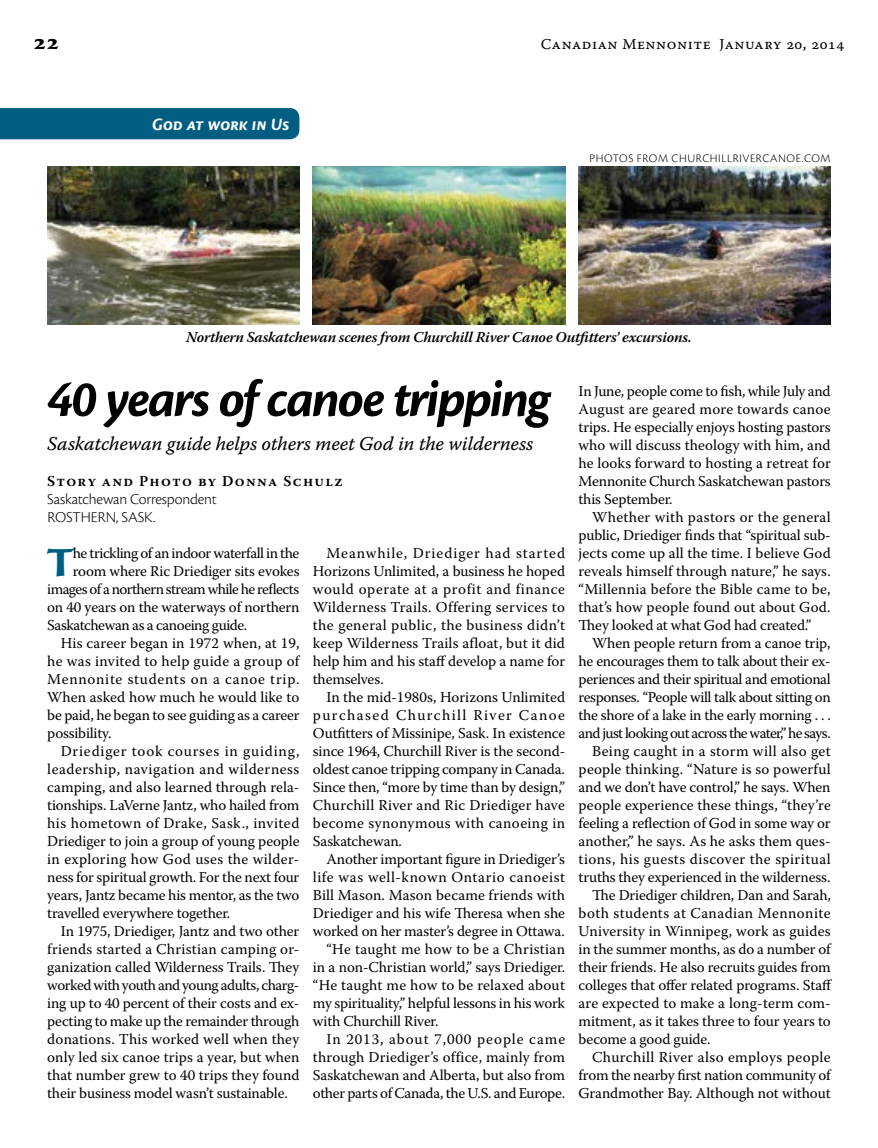
<style>
.page{position:relative;width:878px;height:1148px;background:#fff}
.page>*{position:absolute;margin:0;border:0;box-sizing:border-box;transform-origin:0 0}
.t1{font:italic 700 54px "Cronos Pro";letter-spacing:-.04em;color:#000}
.t2{font:700 40.65px "Sava Pro";color:#005e83}
.t3{font:700 21px "Sava Pro";color:#000}
.t4{font:19.5px "Warnock Pro It Capt";letter-spacing:-.015em;color:#000}
.t5{font:italic 700 18px "Cronos Pro";letter-spacing:-.005em;color:#fff}
.t6{font:300 15.75px/18px "Cronos Pro";letter-spacing:-.01em;color:#000}
.t7{font:15px/18px "Warnock Pro";letter-spacing:-.005em;color:#000;text-align:justify}
.t8{font:15px "Warnock Pro";letter-spacing:.015em;color:#000}
.t9{font:15px "Warnock Pro";letter-spacing:-.03em;color:#000}
.t10{font:15px "Warnock Pro";letter-spacing:.03em;color:#000}
.t11{font:15px "Warnock Pro";letter-spacing:.025em;color:#000}
.t12{font:15px "Warnock Pro";letter-spacing:-.04em;color:#000}
.t13{font:15px "Warnock Pro";letter-spacing:-.025em;color:#000}
.t14{font:italic 600 15px "Warnock Pro";letter-spacing:-.015em;color:#000}
.t15{font:15px "Warnock Pro";letter-spacing:.035em;color:#000}
.t16{font:15px "Warnock Pro";letter-spacing:.05em;color:#000}
.t17{font:15px "Warnock Pro";letter-spacing:.02em;color:#000}
.t18{font:15px "Warnock Pro Capt";letter-spacing:.035em;color:#000}
.t19{font:15px "Warnock Pro";letter-spacing:.06em;color:#000}
.t20{font:600 15px "Warnock Pro";letter-spacing:.09em;color:#000}
.t21{font:300 12px "Cronos Pro";letter-spacing:.05em;color:#000}
</style>
<div class="page">
<div style="left:0;top:108px;width:299px;height:31px;background:#005e83"></div>
<img style="left:47px;top:166px;width:252px;height:158px">
<img style="left:578px;top:166px;width:252px;height:158px">
<img style="left:313px;top:166px;width:252px;height:158px">
<h3 class="t3" style="left:34px;top:28px;width:27px">22</h3>
<p class="t18" style="left:541px;top:35px;width:305px">Canadian Mennonite January 20, 2014</p>
<p class="t5" style="left:152px;top:114px;width:139px">God at work in Us</p>
<p class="t21" style="left:589px;top:151px;width:242px">PHOTOS FROM CHURCHILLRIVERCANOE.COM</p>
<p class="t14" style="left:186px;top:328px;width:507px">Northern Saskatchewan scenes from Churchill River Canoe Outfitters’ excursions.</p>
<h1 class="t1" style="left:47px;top:368px;width:504px">40 years of canoe tripping</h1>
<h3 class="t4" style="left:47px;top:432px;width:487px">Saskatchewan guide helps others meet God in the wilderness</h3>
<p class="t20" style="left:47px;top:472px;width:297px">Story and Photo by Donna Schulz</p>
<p class="t6" style="left:47px;top:490px;width:171px">Saskatchewan Correspondent<br>ROSTHERN, SASK.</p>
<h2 class="t2" style="left:47px;top:535px;width:28px">T</h2>
<p class="t9" style="left:73px;top:544px;width:228px">he trickling of an indoor waterfall in the</p>
<p class="t7" style="left:313px;top:544px;width:254px;text-indent:14px">Meanwhile, Driediger had started Horizons Unlimited, a business he hoped would operate at a profit and finance Wilderness Trails. Offering services to the general public, the business didn’t keep Wilderness Trails afloat, but it did help him and his staff develop a name for themselves.</p>
<p class="t7" style="left:313px;top:688px;width:254px;text-indent:14px">In the mid-1980s, Horizons Unlimited purchased Churchill River Canoe Outfitters of Missinipe, Sask. In existence since 1964, Churchill River is the second&shy;oldest canoe tripping company in Canada.<br>Since then, “more by time than by design,” Churchill River and Ric Driediger have become synonymous with canoeing in Saskatchewan.</p>
<p class="t7" style="left:326px;top:850px;width:240px">Another important figure in Driediger’s</p>
<p class="t15" style="left:313px;top:868px;width:254px">life was well-known Ontario canoeist</p>
<p class="t7" style="left:313px;top:886px;width:253px">Bill Mason. Mason became friends with</p>
<p class="t7" style="left:313px;top:904px;width:254px">Driediger and his wife Theresa when she</p>
<p class="t7" style="left:313px;top:922px;width:253px">worked on her master’s degree in Ottawa.</p>
<p class="t17" style="left:326px;top:940px;width:240px">“He taught me how to be a Christian</p>
<p class="t7" style="left:313px;top:958px;width:254px">in a non-Christian world,” says Driediger.</p>
<p class="t8" style="left:313px;top:976px;width:253px">“He taught me how to be relaxed about</p>
<p class="t7" style="left:313px;top:994px;width:254px">my spirituality,” helpful lessons in his work</p>
<p class="t7" style="left:313px;top:1012px;width:127px">with Churchill River.</p>
<p class="t19" style="left:326px;top:1030px;width:240px">In 2013, about 7,000 people came</p>
<p class="t8" style="left:313px;top:1048px;width:254px">through Driediger’s office, mainly from</p>
<p class="t7" style="left:313px;top:1066px;width:254px">Saskatchewan and Alberta, but also from</p>
<p class="t13" style="left:313px;top:1084px;width:254px">other parts of Canada, the U.S. and Europe.</p>
<p class="t7" style="left:73px;top:562px;width:228px">room where Ric Driediger sits evokes</p>
<p class="t12" style="left:47px;top:580px;width:253px">images of a northern stream while he reflects</p>
<p class="t7" style="left:47px;top:598px;width:254px">on 40 years on the waterways of northern</p>
<p class="t9" style="left:47px;top:616px;width:201px">Saskatchewan as a canoeing guide.</p>
<p class="t7" style="left:61px;top:634px;width:240px">His career began in 1972 when, at 19,</p>
<p class="t17" style="left:47px;top:652px;width:254px">he was invited to help guide a group of</p>
<p class="t16" style="left:47px;top:670px;width:254px">Mennonite students on a canoe trip.</p>
<p class="t7" style="left:47px;top:688px;width:253px">When asked how much he would like to</p>
<p class="t7" style="left:47px;top:706px;width:254px">be paid, he began to see guiding as a career</p>
<p class="t7" style="left:47px;top:724px;width:66px">possibility.</p>
<p class="t16" style="left:61px;top:742px;width:240px">Driediger took courses in guiding,</p>
<p class="t15" style="left:47px;top:760px;width:254px">leadership, navigation and wilderness</p>
<p class="t7" style="left:47px;top:778px;width:254px">camping, and also learned through rela-</p>
<p class="t7" style="left:47px;top:796px;width:253px">tionships. LaVerne Jantz, who hailed from</p>
<p class="t10" style="left:47px;top:814px;width:254px">his hometown of Drake, Sask., invited</p>
<p class="t7" style="left:47px;top:832px;width:254px">Driediger to join a group of young people</p>
<p class="t11" style="left:47px;top:850px;width:254px">in exploring how God uses the wilder-</p>
<p class="t7" style="left:47px;top:868px;width:253px">ness for spiritual growth. For the next four</p>
<p class="t7" style="left:47px;top:886px;width:254px">years, Jantz became his mentor, as the two</p>
<p class="t7" style="left:47px;top:904px;width:184px">travelled everywhere together.</p>
<p class="t7" style="left:61px;top:922px;width:240px">In 1975, Driediger, Jantz and two other</p>
<p class="t8" style="left:47px;top:940px;width:254px">friends started a Christian camping or-</p>
<p class="t7" style="left:47px;top:958px;width:253px">ganization called Wilderness Trails. They</p>
<p class="t9" style="left:47px;top:976px;width:253px">worked with youth and young adults, charg-</p>
<p class="t7" style="left:47px;top:994px;width:254px">ing up to 40 percent of their costs and ex-</p>
<p class="t7" style="left:47px;top:1012px;width:254px">pecting to make up the remainder through</p>
<p class="t8" style="left:47px;top:1030px;width:254px">donations. This worked well when they</p>
<p class="t7" style="left:47px;top:1048px;width:254px">only led six canoe trips a year, but when</p>
<p class="t7" style="left:47px;top:1066px;width:254px">that number grew to 40 trips they found</p>
<p class="t7" style="left:47px;top:1084px;width:242px">their business model wasn’t sustainable.</p>
<p class="t7" style="left:578px;top:382px;width:254px">In June, people come to fish, while July and August are geared more towards canoe trips. He especially enjoys hosting pastors who will discuss theology with him, and he looks forward to hosting a retreat for Mennonite Church Saskatchewan pastors this September.</p>
<p class="t7" style="left:578px;top:508px;width:254px;text-indent:14px">Whether with pastors or the general public, Driediger finds that “spiritual sub&shy;jects come up all the time. I believe God reveals himself through nature,” he says. “Millennia before the Bible came to be, that’s how people found out about God.<br>They looked at what God had created.”</p>
<p class="t7" style="left:592px;top:634px;width:240px">When people return from a canoe trip,</p>
<p class="t7" style="left:578px;top:652px;width:253px">he encourages them to talk about their ex-</p>
<p class="t13" style="left:578px;top:670px;width:253px">periences and their spiritual and emotional</p>
<p class="t9" style="left:578px;top:688px;width:254px">responses. “People will talk about sitting on</p>
<p class="t7" style="left:578px;top:706px;width:254px">the shore of a lake in the early morning . . .</p>
<p class="t12" style="left:578px;top:724px;width:254px">and just looking out across the water,” he says.</p>
<p class="t11" style="left:592px;top:742px;width:240px">Being caught in a storm will also get</p>
<p class="t7" style="left:578px;top:760px;width:253px">people thinking. “Nature is so powerful</p>
<p class="t7" style="left:578px;top:778px;width:253px">and we don’t have control,” he says. When</p>
<p class="t7" style="left:578px;top:796px;width:254px">people experience these things, “they’re</p>
<p class="t7" style="left:578px;top:814px;width:253px">feeling a reflection of God in some way or</p>
<p class="t7" style="left:578px;top:832px;width:253px">another,” he says. As he asks them ques-</p>
<p class="t10" style="left:578px;top:850px;width:253px">tions, his guests discover the spiritual</p>
<p class="t7" style="left:578px;top:868px;width:253px">truths they experienced in the wilderness.</p>
<p class="t7" style="left:592px;top:886px;width:240px">The Driediger children, Dan and Sarah,</p>
<p class="t10" style="left:578px;top:904px;width:253px">both students at Canadian Mennonite</p>
<p class="t8" style="left:578px;top:922px;width:254px">University in Winnipeg, work as guides</p>
<p class="t7" style="left:578px;top:940px;width:253px">in the summer months, as do a number of</p>
<p class="t7" style="left:578px;top:958px;width:253px">their friends. He also recruits guides from</p>
<p class="t7" style="left:578px;top:976px;width:255px">colleges that offer related programs. Staff</p>
<p class="t7" style="left:578px;top:994px;width:254px">are expected to make a long-term com-</p>
<p class="t7" style="left:578px;top:1012px;width:254px">mitment, as it takes three to four years to</p>
<p class="t7" style="left:578px;top:1030px;width:133px">become a good guide.</p>
<p class="t11" style="left:592px;top:1048px;width:240px">Churchill River also employs people</p>
<p class="t7" style="left:578px;top:1066px;width:254px">from the nearby first nation community of</p>
<p class="t7" style="left:578px;top:1084px;width:254px">Grandmother Bay. Although not without</p>
</div>
